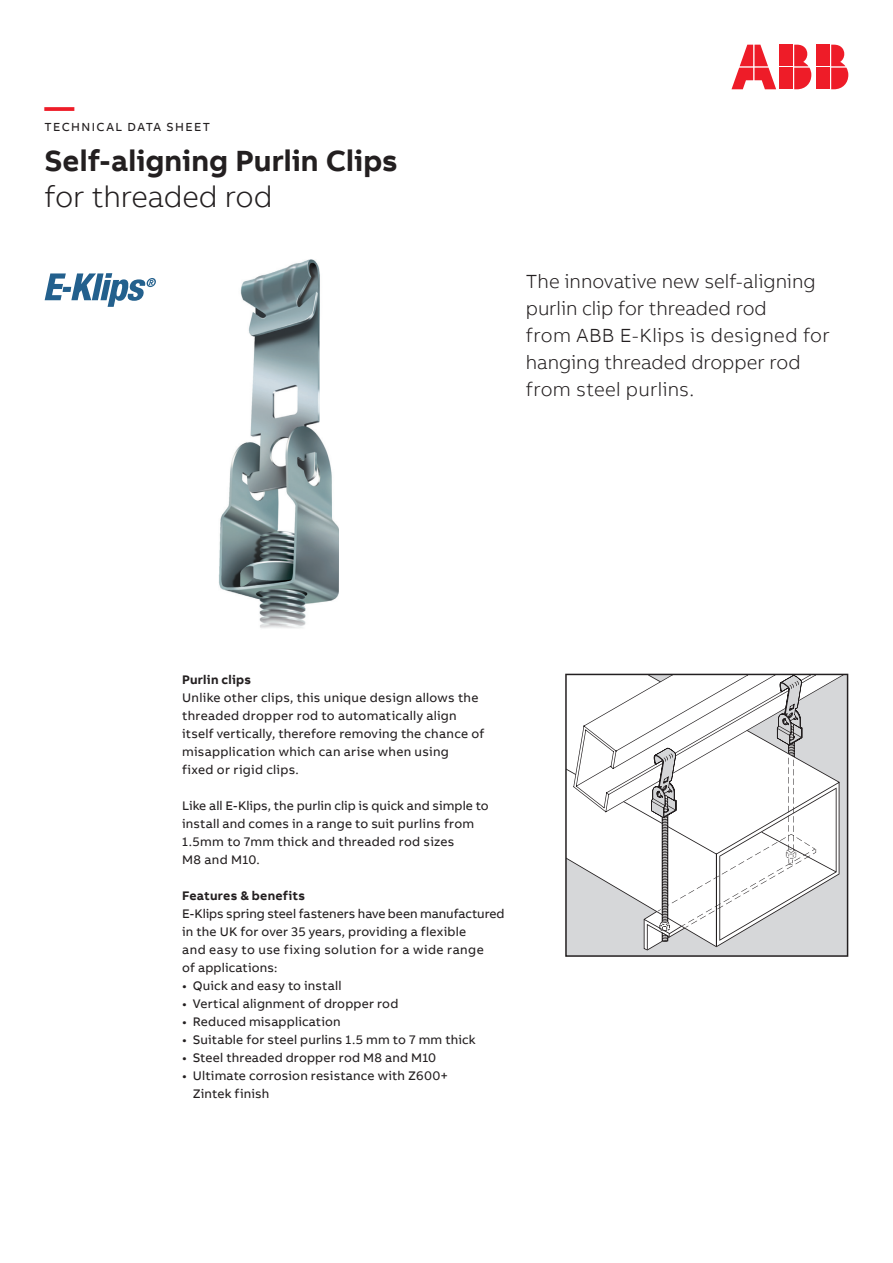
<style>
.page{position:relative;width:893px;height:1263px;background:#fff}
.page>*{position:absolute;margin:0;border:0;box-sizing:border-box;transform-origin:0 0}
.t1{font:700 30px "AB Bvoice";letter-spacing:.005em;color:#231f20}
.t2{font:300 30px "AB Bvoice";letter-spacing:-.01em;color:#231f20}
.t3{font:700 30px "AB Bvoice";color:#ee1c28}
.t4{font:300 19.5px/27px "AB Bvoice";color:#231f20}
.t5{font:12.75px/18px "AB Bvoice";letter-spacing:.015em;color:#231f20}
.t6{font:700 12.75px "AB Bvoice";letter-spacing:.02em;color:#231f20}
.t7{font:12px "AB Bvoice";letter-spacing:.12em;color:#231f20}
</style>
<div class="page">
<div style="left:817px;top:45px;width:13px;height:21px;background:#ee1c28"></div>
<div style="left:817px;top:68px;width:13px;height:21px;background:#ee1c28"></div>
<svg style="left:831px;top:45px;width:17px;height:44px"></svg>
<svg style="left:731px;top:45px;width:45px;height:44px"></svg>
<div style="left:780px;top:45px;width:13px;height:21px;background:#ee1c28"></div>
<div style="left:780px;top:68px;width:13px;height:21px;background:#ee1c28"></div>
<svg style="left:794px;top:45px;width:17px;height:44px"></svg>
<img style="left:219px;top:260px;width:120px;height:368px">
<svg style="left:45px;top:273px;width:111px;height:34px"></svg>
<svg style="left:565px;top:674px;width:283px;height:283px"></svg>
<h1 class="t3" style="left:45px;top:87px;width:31px">—</h1>
<p class="t7" style="left:45px;top:120px;width:167px">TECHNICAL DATA SHEET</p>
<h1 class="t1" style="left:45px;top:141px;width:355px">Self-aligning Purlin Clips</h1>
<h1 class="t2" style="left:45px;top:179px;width:229px">for threaded rod</h1>
<h2 class="t4" style="left:526px;top:268px;width:305px">The innovative new self-aligning purlin clip for threaded rod<br>from ABB E-Klips is designed for hanging threaded dropper rod from steel purlins.</h2>
<p class="t6" style="left:182px;top:671px;width:71px">Purlin clips</p>
<p class="t5" style="left:182px;top:688px;width:304px">Unlike other clips, this unique design allows the threaded dropper rod to automatically align itself vertically, therefore removing the chance of misapplication which can arise when using<br>fixed or rigid clips.</p>
<p class="t5" style="left:182px;top:796px;width:308px">Like all E-Klips, the purlin clip is quick and simple to install and comes in a range to suit purlins from 1.5mm to 7mm thick and threaded rod sizes<br>M8 and M10.</p>
<p class="t6" style="left:182px;top:887px;width:124px">Features &amp; benefits</p>
<p class="t5" style="left:182px;top:904px;width:324px">E-Klips spring steel fasteners have been manufactured in the UK for over 35 years, providing a flexible<br>and easy to use fixing solution for a wide range<br>of applications:</p>
<p class="t5" style="left:182px;top:976px;width:161px">• Quick and easy to install</p>
<p class="t5" style="left:182px;top:994px;width:218px">• Vertical alignment of dropper rod</p>
<p class="t5" style="left:182px;top:1012px;width:160px">• Reduced misapplication</p>
<p class="t5" style="left:182px;top:1030px;width:295px">• Suitable for steel purlins 1.5 mm to 7 mm thick</p>
<p class="t5" style="left:182px;top:1048px;width:256px">• Steel threaded dropper rod M8 and M10</p>
<p class="t5" style="left:193px;top:1066px;width:257px;text-indent:-11px">• Ultimate corrosion resistance with Z600+<br>Zintek finish</p>
</div>
